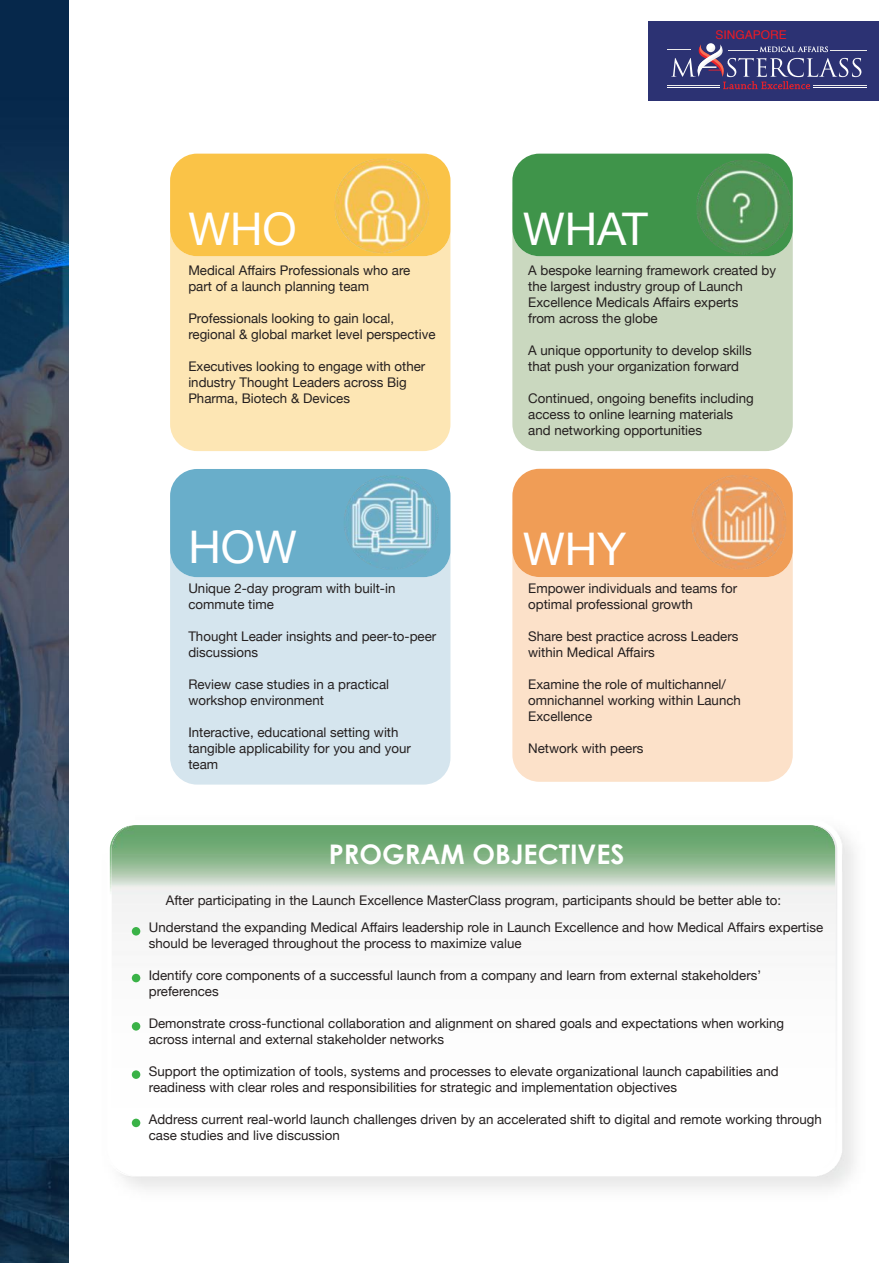
<style>
.page{position:relative;width:893px;height:1263px;background:#fff}
.page>*{position:absolute;margin:0;border:0;box-sizing:border-box;transform-origin:0 0}
.t1{font:45px "Helvetica Neue";color:#fff}
.t2{font:700 27px "Century Gothic";color:#fff}
.t3{font:13.35px/15.9px "Helvetica Neue";color:#241f1f}
.t4{font:12px "Helvetica";color:#ef1923}
</style>
<div class="page">
<div style="left:648px;top:22px;width:230px;height:79px;background:#2c3273"></div>
<hr style="left:830px;top:50px;width:37px;height:1px;background:#ebeaea">
<hr style="left:813px;top:85px;width:54px;height:1px;background:#ebeaea">
<hr style="left:813px;top:87px;width:54px;height:1px;background:#fff">
<svg style="left:667px;top:43px;width:194px;height:46px"></svg>
<img style="left:0;top:0;width:68px;height:1263px">
<div style="left:170px;top:234px;width:280px;height:217px;background:#fde6b4"></div>
<div style="left:170px;top:154px;width:280px;height:102px;background:#fac347;border-radius:27px"></div>
<img style="left:334px;top:158px;width:96px;height:96px;border-radius:50%">
<div style="left:512px;top:234px;width:281px;height:217px;background:#cad8bf"></div>
<div style="left:512px;top:154px;width:281px;height:102px;background:#3f944a;border-radius:27px"></div>
<img style="left:696px;top:159px;width:96px;height:96px;border-radius:50%">
<div style="left:170px;top:555px;width:280px;height:230px;background:#d5e5ee"></div>
<div style="left:170px;top:469px;width:280px;height:108px;background:#69aeca;border-radius:27px"></div>
<img style="left:343px;top:475px;width:96px;height:95px;border-radius:50%">
<div style="left:512px;top:555px;width:281px;height:227px;background:#fce1c9"></div>
<div style="left:512px;top:469px;width:281px;height:108px;background:#f09d56;border-radius:27px"></div>
<img style="left:691px;top:474px;width:96px;height:96px;border-radius:50%">
<svg style="left:109px;top:821px;width:731px;height:354px"></svg>
<svg style="left:136px;top:825px;width:701px;height:346px"></svg>
<div style="left:132px;top:927px;width:8px;height:8px;background:#3ab247;border-radius:50%"></div>
<div style="left:132px;top:974px;width:8px;height:8px;background:#3ab247;border-radius:50%"></div>
<div style="left:132px;top:1022px;width:8px;height:8px;background:#3ab247;border-radius:50%"></div>
<div style="left:132px;top:1070px;width:8px;height:9px;background:#3ab247;border-radius:50%"></div>
<div style="left:132px;top:1119px;width:8px;height:8px;background:#3ab247;border-radius:50%"></div>
<h1 class="t1" style="left:188px;top:202px;width:110px">WHO</h1>
<p class="t3" style="left:188px;top:262px;width:224px">Medical Affairs Professionals who are part of a launch planning team</p>
<p class="t3" style="left:188px;top:310px;width:249px">Professionals looking to gain local, regional &amp; global market level perspective</p>
<p class="t3" style="left:188px;top:358px;width:239px">Executives looking to engage with other industry Thought Leaders across Big<br>Pharma, Biotech &amp; Devices</p>
<h1 class="t1" style="left:188px;top:520px;width:110px">HOW</h1>
<p class="t3" style="left:188px;top:580px;width:209px">Unique 2-day program with built-in commute time</p>
<p class="t3" style="left:188px;top:628px;width:249px">Thought Leader insights and peer-to-peer discussions</p>
<p class="t3" style="left:188px;top:676px;width:202px">Review case studies in a practical workshop environment</p>
<p class="t3" style="left:188px;top:724px;width:224px">Interactive, educational setting with tangible applicability for you and your team</p>
<p class="t4" style="left:715px;top:30px;width:73px">SINGAPORE</p>
<h1 class="t1" style="left:523px;top:202px;width:127px">WHAT</h1>
<p class="t3" style="left:528px;top:262px;width:249px">A bespoke learning framework created by the largest industry group of Launch Excellence Medicals Affairs experts<br>from across the globe</p>
<p class="t3" style="left:528px;top:342px;width:225px">A unique opportunity to develop skills that push your organization forward</p>
<p class="t3" style="left:528px;top:390px;width:227px">Continued, ongoing benefits including access to online learning materials and networking opportunities</p>
<h1 class="t1" style="left:523px;top:522px;width:105px">WHY</h1>
<p class="t3" style="left:528px;top:580px;width:210px">Empower individuals and teams for optimal professional growth</p>
<p class="t3" style="left:528px;top:628px;width:212px">Share best practice across Leaders within Medical Affairs</p>
<p class="t3" style="left:528px;top:676px;width:214px">Examine the role of multichannel/ omnichannel working within Launch<br>Excellence</p>
<p class="t3" style="left:528px;top:740px;width:117px">Network with peers</p>
<h2 class="t2" style="left:329px;top:844px;width:297px">PROGRAM OBJECTIVES</h2>
<p class="t3" style="left:149px;top:886px;width:676px;line-height:27.6px;text-indent:17px">After participating in the Launch Excellence MasterClass program, participants should be better able to:<br>Understand the expanding Medical Affairs leadership role in Launch Excellence and how Medical Affairs expertise</p>
<p class="t3" style="left:149px;top:935px;width:374px">should be leveraged throughout the process to maximize value</p>
<p class="t3" style="left:149px;top:967px;width:614px">Identify core components of a successful launch from a company and learn from external stakeholders’ preferences</p>
<p class="t3" style="left:149px;top:1015px;width:637px">Demonstrate cross-functional collaboration and alignment on shared goals and expectations when working across internal and external stakeholder networks</p>
<p class="t3" style="left:149px;top:1063px;width:631px">Support the optimization of tools, systems and processes to elevate organizational launch capabilities and readiness with clear roles and responsibilities for strategic and implementation objectives</p>
<p class="t3" style="left:149px;top:1111px;width:674px">Address current real-world launch challenges driven by an accelerated shift to digital and remote working through case studies and live discussion</p>
</div>
